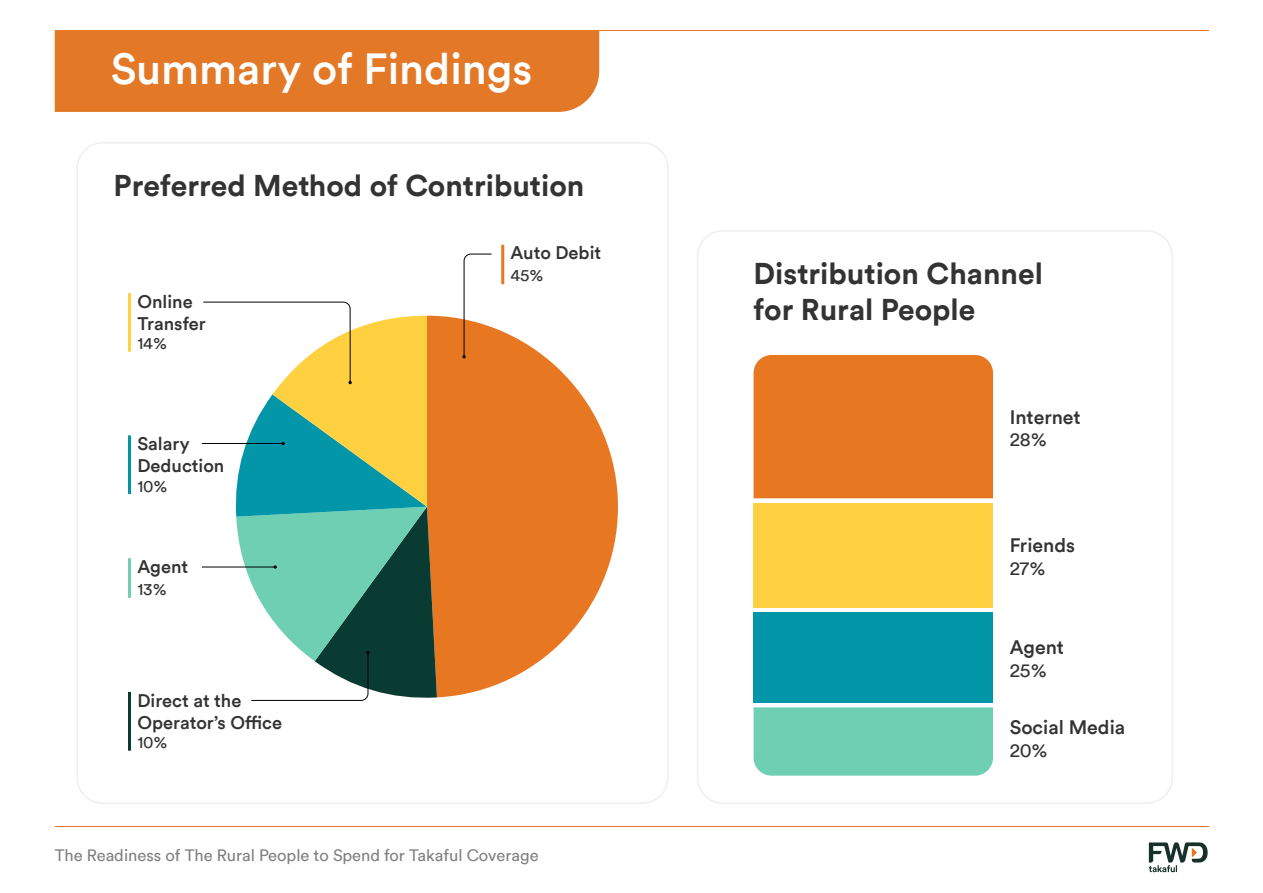
<style>
.page{position:relative;width:1263px;height:893px;background:#fff}
.page>*{position:absolute;margin:0;border:0;box-sizing:border-box;transform-origin:0 0}
.t1{font:500 43.5px "FWD Circular TT";color:#fff}
.t2{font:700 30px/36px "FWD Circular TT";color:#333}
.t3{font:500 19.5px "FWD Circular TT";color:#333}
.t4{font:19.5px "FWD Circular TT";color:#333}
.t5{font:500 18.3px/21.9px "FWD Circular TT";color:#333}
.t6{font:16.95px "FWD Circular TT";color:#333}
.t7{font:16.5px "FWD Circular TT";color:#808080}
</style>
<div class="page">
<hr style="left:55px;top:826px;width:1153px;height:1px;background:#e87722">
<svg style="left:1149px;top:842px;width:59px;height:30px"></svg>
<svg style="left:437px;top:316px;width:181px;height:381px;fill:#e87722"></svg>
<hr style="left:501px;top:245px;width:3px;height:39px;background:#e87722">
<hr style="left:128px;top:293px;width:3px;height:59px;background:#ffd140">
<hr style="left:128px;top:435px;width:3px;height:59px;background:#0396a8">
<hr style="left:128px;top:692px;width:3px;height:59px;background:#0a3b32">
<hr style="left:128px;top:558px;width:3px;height:40px;background:#6ecfb3">
<hr style="left:202px;top:443px;width:81px;height:1px;background:#000">
<hr style="left:202px;top:567px;width:73px;height:1px;background:#000">
<svg style="left:203px;top:301px;width:234px;height:400px"></svg>
<svg style="left:462px;top:253px;width:30px;height:105px"></svg>
<div style="left:55px;top:31px;width:544px;height:81px;background:#e37826"></div>
<hr style="left:55px;top:30px;width:1153px;height:1px;background:#e87722">
<div style="left:697px;top:230px;width:476px;height:574px;border:2px solid #edeff0;border-radius:26px"></div>
<div style="left:754px;top:707px;width:239px;height:69px;background:#6ecfb3"></div>
<div style="left:754px;top:612px;width:239px;height:91px;background:#0396a8"></div>
<div style="left:754px;top:503px;width:239px;height:105px;background:#ffd140"></div>
<div style="left:754px;top:355px;width:239px;height:143px;background:#e87722"></div>
<h1 class="t1" style="left:111px;top:39px;width:423px">Summary of Findings</h1>
<h2 class="t2" style="left:114px;top:167px;width:472px">Preferred Method of Contribution</h2>
<p class="t5" style="left:137px;top:290px;width:70px">Online<br>Transfer</p>
<p class="t6" style="left:137px;top:332px;width:31px">14%</p>
<p class="t5" style="left:137px;top:432px;width:89px">Salary<br>Deduction</p>
<p class="t6" style="left:137px;top:474px;width:31px">10%</p>
<p class="t5" style="left:137px;top:555px;width:52px">Agent</p>
<p class="t6" style="left:137px;top:577px;width:31px">13%</p>
<p class="t5" style="left:137px;top:688px;width:146px">Direct at the<br>Operator’s Office</p>
<p class="t6" style="left:137px;top:731px;width:31px">10%</p>
<p class="t5" style="left:511px;top:241px;width:92px">Auto Debit</p>
<p class="t6" style="left:511px;top:264px;width:34px">45%</p>
<p class="t7" style="left:55px;top:844px;width:485px">The Readiness of The Rural People to Spend for Takaful Coverage</p>
<h2 class="t2" style="left:754px;top:255px;width:291px">Distribution Channel for Rural People</h2>
<p class="t3" style="left:1010px;top:403px;width:73px">Internet</p>
<p class="t4" style="left:1010px;top:427px;width:39px">28%</p>
<p class="t3" style="left:1010px;top:532px;width:67px">Friends</p>
<p class="t4" style="left:1010px;top:555px;width:37px">27%</p>
<p class="t3" style="left:1010px;top:634px;width:56px">Agent</p>
<p class="t4" style="left:1010px;top:657px;width:38px">25%</p>
<p class="t3" style="left:1010px;top:714px;width:117px">Social Media</p>
<p class="t4" style="left:1010px;top:737px;width:39px">20%</p>
</div>
